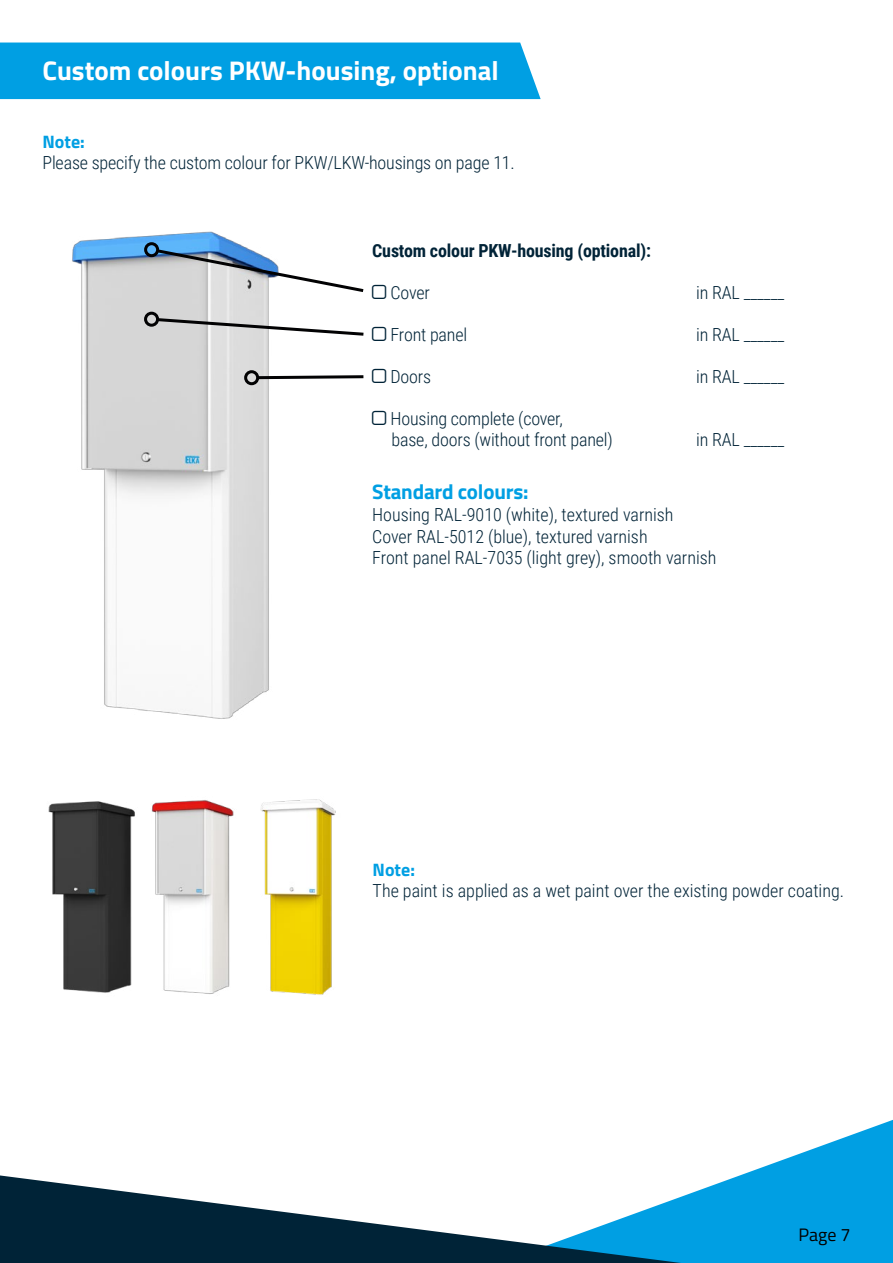
<style>
.page{position:relative;width:893px;height:1263px;background:#fff}
.page>*{position:absolute;margin:0;border:0;box-sizing:border-box;transform-origin:0 0}
.t1{font:700 27px "Titillium Web";color:#fff}
.t2{font:700 21px "Titillium Web";letter-spacing:-.01em;color:#009fe3}
.t3{font:300 18px/21.6px "Roboto Condensed";letter-spacing:-.005em;color:#002337}
.t4{font:700 18px "Roboto Condensed";letter-spacing:-.01em;color:#002337}
.t5{font:700 18px "Titillium Web";color:#009fe3}
.t6{font:18px "Titillium Web";color:#000}
</style>
<div class="page">
<svg style="left:681px;top:1120px;width:212px;height:143px;fill:#009fe3"></svg>
<svg style="left:0;top:1175px;width:681px;height:88px"></svg>
<img style="left:48px;top:799px;width:288px;height:196px">
<div style="left:0;top:43px;width:541px;height:56px;background:#009fe3"></div>
<img style="left:72px;top:231px;width:197px;height:488px">
<div style="left:144px;top:242px;width:15px;height:15px;border:3px solid #020203;border-radius:50%"></div>
<div style="left:144px;top:312px;width:15px;height:15px;border:3px solid #020203;border-radius:50%"></div>
<svg style="left:258px;top:374px;width:106px;height:7px"></svg>
<div style="left:244px;top:370px;width:15px;height:15px;border:3px solid #020203;border-radius:50%"></div>
<svg style="left:154px;top:247px;width:210px;height:52px"></svg>
<svg style="left:154px;top:316px;width:210px;height:25px"></svg>
<h1 class="t1" style="left:43px;top:50px;width:458px">Custom colours PKW-housing, optional</h1>
<p class="t5" style="left:43px;top:128px;width:44px">Note:</p>
<p class="t3" style="left:43px;top:151px;width:474px">Please specify the custom colour for PKW/LKW-housings on page 11.</p>
<p class="t4" style="left:372px;top:238px;width:280px">Custom colour PKW-housing (optional):</p>
<p class="t3" style="left:390px;top:281px;width:41px">Cover</p>
<p class="t3" style="left:696px;top:281px;width:90px">in RAL ______</p>
<p class="t3" style="left:390px;top:323px;width:78px">Front panel</p>
<p class="t3" style="left:696px;top:323px;width:90px">in RAL ______</p>
<p class="t3" style="left:390px;top:365px;width:42px">Doors</p>
<p class="t3" style="left:696px;top:365px;width:90px">in RAL ______</p>
<p class="t3" style="left:390px;top:408px;width:224px;line-height:21px">Housing complete (cover,<br>base, doors (without front panel)</p>
<p class="t3" style="left:696px;top:428px;width:90px">in RAL ______</p>
<p class="t2" style="left:372px;top:476px;width:158px">Standard colours:</p>
<p class="t3" style="left:372px;top:503px;width:346px">Housing RAL-9010 (white), textured varnish<br>Cover RAL-5012 (blue), textured varnish<br>Front panel RAL-7035 (light grey), smooth varnish</p>
<p class="t5" style="left:373px;top:856px;width:44px">Note:</p>
<p class="t3" style="left:373px;top:879px;width:473px">The paint is applied as a wet paint over the existing powder coating.</p>
<p class="t6" style="left:798px;top:1221px;width:53px">Page 7</p>
</div>
